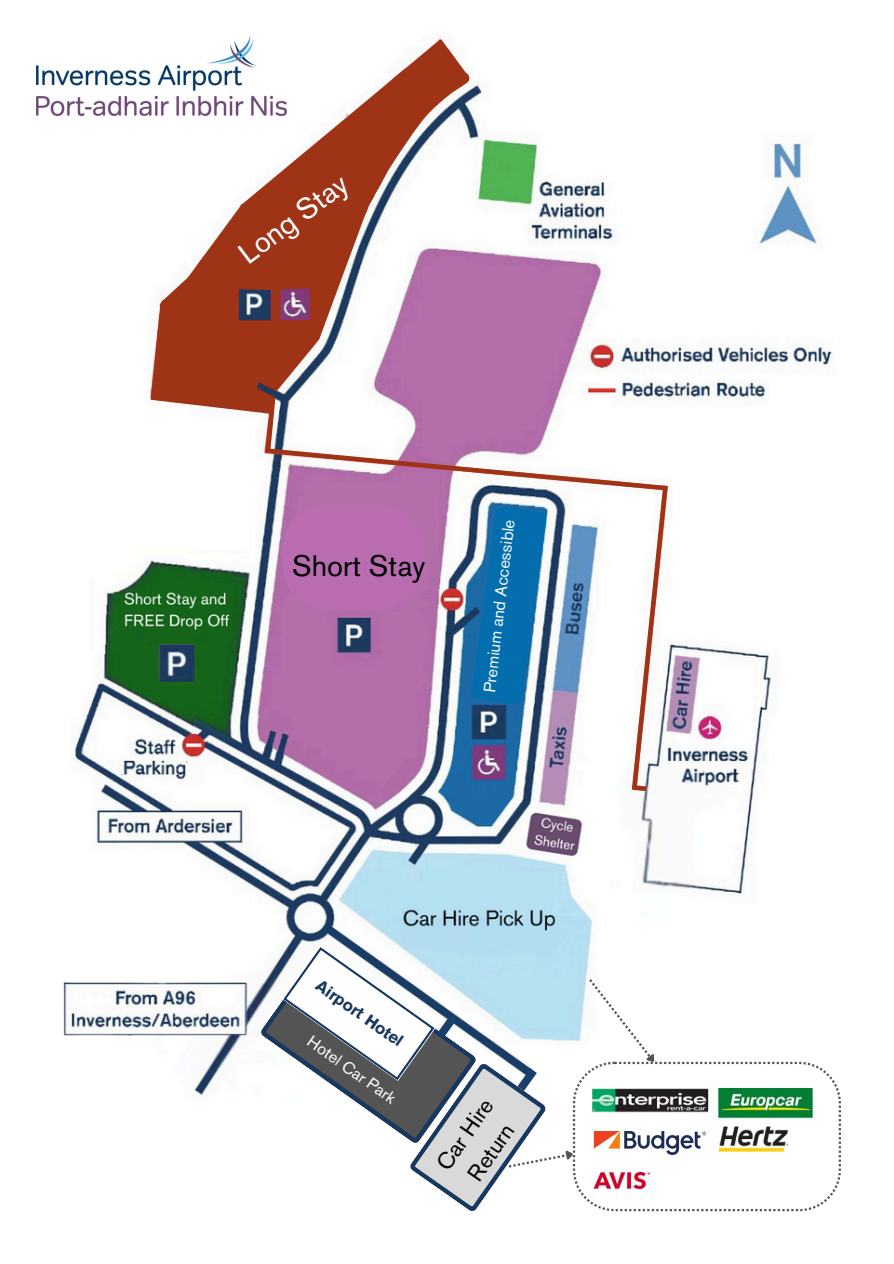
<style>
.page{position:relative;width:894px;height:1264px;background:#fff}
.page>*{position:absolute;margin:0;border:0;box-sizing:border-box;transform-origin:0 0}
.t1{font:29.4px "Akzidenz Grotesk Std";color:#000}
.t2{font:29.4px "Akzidenz Grotesk Std";color:#fff}
.t3{font:22.5px/31.5px "Akzidenz Grotesk Std";color:#000;text-align:center}
.t4{font:16.5px "Akzidenz Grotesk Std";color:#fff}
.t5{font:700 16.5px "Akzidenz Grotesk Std";color:#183860}
</style>
<div class="page">
<img style="left:54px;top:115px;width:787px;height:998px">
<img style="left:61px;top:979px;width:187px;height:56px">
<svg style="left:146px;top:38px;width:524px;height:755px"></svg>
<svg style="left:261px;top:946px;width:579px;height:265px"></svg>
<img style="left:37px;top:35px;width:250px;height:80px">
<p class="t2" style="left:232px;top:243px;width:129px;rotate:-37deg">Long Stay</p>
<p class="t1" style="left:292px;top:548px;width:134px">Short Stay</p>
<p class="t4" style="left:480px;top:691px;width:175px;rotate:-84deg">Premium and Accessible</p>
<p class="t5" style="left:323px;top:975px;width:104px;rotate:35deg">Airport Hotel</p>
<p class="t4" style="left:315px;top:1031px;width:106px;rotate:35deg">Hotel Car Park</p>
<p class="t3" style="left:428px;top:1158px;width:83px;rotate:-55deg">Car Hire<br>Return</p>
</div>
